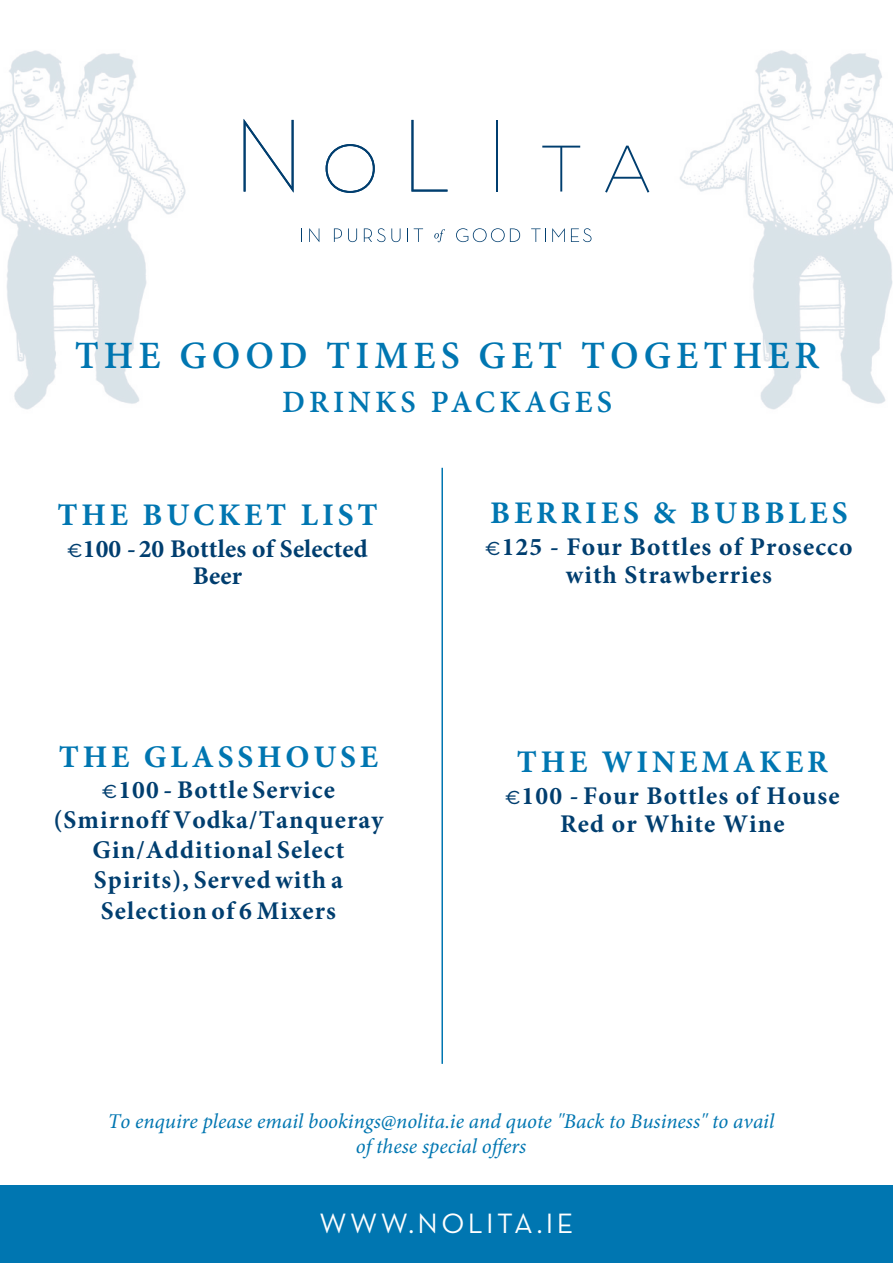
<style>
.page{position:relative;width:893px;height:1263px;background:#fff}
.page>*{position:absolute;margin:0;border:0;box-sizing:border-box;transform-origin:0 0}
.t1{font:700 42px "Adobe Devanagari";letter-spacing:.12em;color:#0076b1}
.t2{font:700 33.75px "Adobe Devanagari";letter-spacing:.12em;color:#0076b1}
.t3{font:700 31.5px "Minion Pro";letter-spacing:.12em;color:#0076b1}
.t4{font:28.5px "Neutra Text";letter-spacing:.12em;color:#fff}
.t5{font:700 25.5px/30px "Minion Pro";letter-spacing:.045em;color:#003e6f;text-align:center}
.t6{font:700 25.5px/27px "Minion Pro";letter-spacing:.005em;color:#003e6f;text-align:center}
.t7{font:italic 21px/25.2px "Minion Pro";color:#0076b1;text-align:center}
.s1{font-family:"Neutra Disp";font-weight:500}
</style>
<div class="page">
<img style="left:0;top:50px;width:186px;height:360px">
<img style="left:679px;top:50px;width:214px;height:360px">
<div style="left:0;top:1185px;width:893px;height:78px;background:#0076b1"></div>
<svg style="left:326px;top:144px;width:49px;height:49px"></svg>
<hr style="left:496px;top:120px;width:2px;height:72px;background:#003e6f">
<svg style="left:244px;top:119px;width:50px;height:74px"></svg>
<svg style="left:542px;top:146px;width:38px;height:46px"></svg>
<svg style="left:605px;top:146px;width:44px;height:47px"></svg>
<svg style="left:411px;top:120px;width:36px;height:72px"></svg>
<svg style="left:301px;top:228px;width:1px;height:14px"></svg>
<svg style="left:309px;top:228px;width:10px;height:14px"></svg>
<svg style="left:334px;top:228px;width:8px;height:14px"></svg>
<svg style="left:348px;top:228px;width:9px;height:14px"></svg>
<svg style="left:364px;top:228px;width:21px;height:14px"></svg>
<svg style="left:391px;top:228px;width:9px;height:14px"></svg>
<svg style="left:407px;top:228px;width:1px;height:14px"></svg>
<svg style="left:414px;top:228px;width:9px;height:14px"></svg>
<svg style="left:434px;top:229px;width:11px;height:13px"></svg>
<svg style="left:456px;top:228px;width:64px;height:14px"></svg>
<svg style="left:531px;top:228px;width:15px;height:14px"></svg>
<svg style="left:552px;top:228px;width:13px;height:14px"></svg>
<svg style="left:571px;top:228px;width:20px;height:14px"></svg>
<hr style="left:441px;top:468px;width:2px;height:596px;background:#0076b1">
<h1 class="t1" style="left:75px;top:332px;width:746px">THE GOOD TIMES GET TOGETHER</h1>
<h2 class="t2" style="left:282px;top:382px;width:331px">DRINKS PACKAGES</h2>
<p class="t3" style="left:57px;top:492px;width:322px">THE BUCKET LIST</p>
<p class="t6" style="left:67px;top:535px;width:302px"><span class="s1">€</span>100 -20 Bottles of Selected<br>Beer</p>
<p class="t3" style="left:59px;top:735px;width:321px">THE GLASSHOUSE</p>
<p class="t5" style="left:54px;top:775px;width:331px"><span class="s1">€</span>100 - Bottle Service (Smirnoff Vodka/Tanqueray<br>Gin/Additional Select<br>Spirits), Served with a<br>Selection of 6 Mixers</p>
<p class="t3" style="left:490px;top:491px;width:359px">BERRIES &amp; BUBBLES</p>
<p class="t5" style="left:485px;top:533px;width:369px;line-height:28px"><span class="s1">€</span>125 - Four Bottles of Prosecco with Strawberries</p>
<p class="t3" style="left:517px;top:740px;width:313px">THE WINEMAKER</p>
<p class="t5" style="left:505px;top:782px;width:336px;line-height:28px"><span class="s1">€</span>100 - Four Bottles of House<br>Red or White Wine</p>
<p class="t7" style="left:108px;top:1109px;width:668px">To enquire please email bookings@nolita.ie and quote "Back to Business" to avail of these special offers</p>
<p class="t4" style="left:320px;top:1206px;width:255px">WWW.NOLITA.IE</p>
</div>
